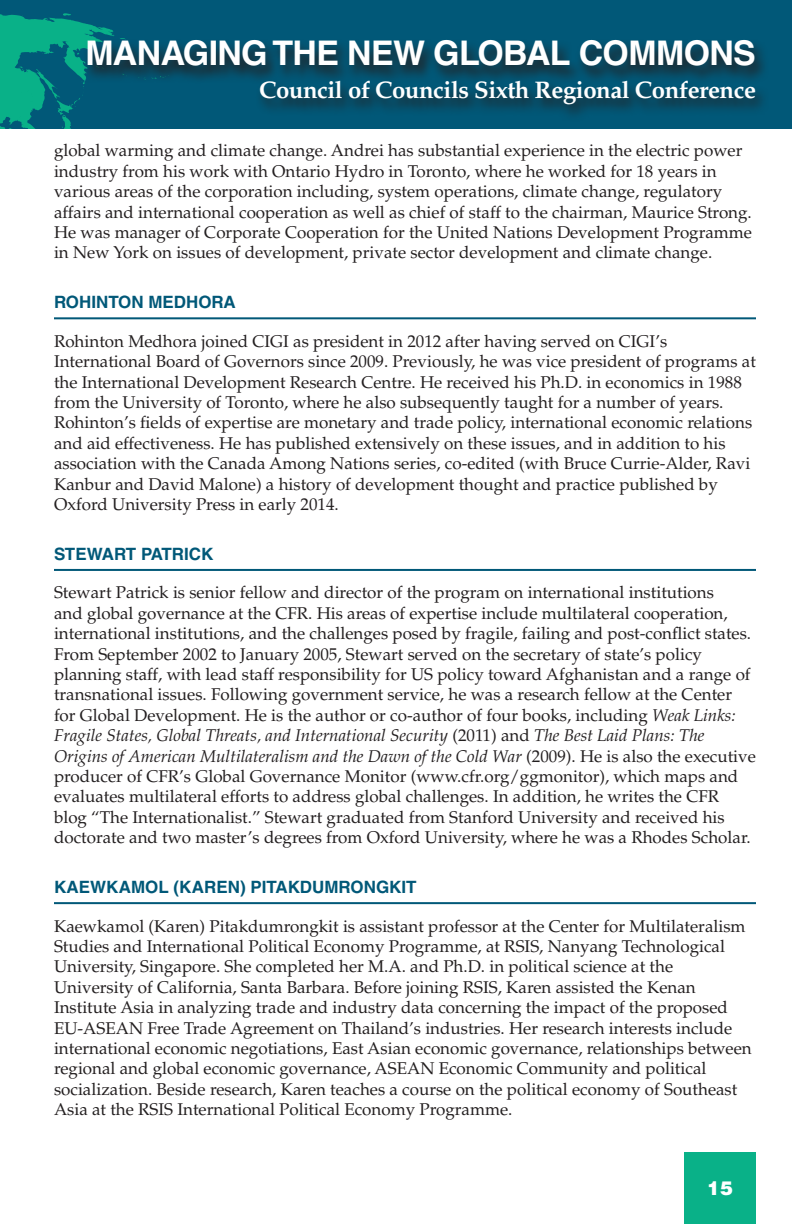
<style>
.page{position:relative;width:792px;height:1224px;background:#fff}
.page>*{position:absolute;margin:0;border:0;box-sizing:border-box;transform-origin:0 0}
.t1{font:700 34px "Helvetica LT Std";letter-spacing:-.02em;color:#fff}
.t2{font:700 24px "Palatino LT Std";letter-spacing:-.02em;color:#fff}
.t3{font:900 19.2px "Helvetica LT Std";color:#fff}
.t4{font:17px/20.4px "Palatino LT Std";color:#231f20}
.Heading_2{font:700 17px "Helvetica LT Std";color:#015878}
.s1{font-style:italic}
</style>
<div class="page">
<div style="left:0;top:0;width:792px;height:128px;background:#015878"></div>
<div style="left:684px;top:1152px;width:72px;height:72px;background:#09b188"></div>
<svg style="left:0;top:13px;width:115px;height:115px"></svg>
<svg style="left:82px;top:38px;width:682px;height:85px"></svg>
<hr style="left:54px;top:317px;width:702px;height:2px;background:#015878">
<hr style="left:54px;top:569px;width:702px;height:2px;background:#015878">
<hr style="left:54px;top:902px;width:702px;height:2px;background:#015878">
<h1 class="t1" style="left:85px;top:33px;width:672px">MANAGING THE NEW GLOBAL COMMONS</h1>
<h2 class="t2" style="left:259px;top:76px;width:498px">Council of Councils Sixth Regional Conference</h2>
<p class="t4" style="left:54px;top:141px;width:700px">global warming and climate change. Andrei has substantial experience in the electric power industry from his work with Ontario Hydro in Toronto, where he worked for 18 years in various areas of the corporation including, system operations, climate change, regulatory affairs and international cooperation as well as chief of staff to the chairman, Maurice Strong.<br>He was manager of Corporate Cooperation for the United Nations Development Programme in New York on issues of development, private sector development and climate change.</p>
<p class="Heading_2" style="left:54px;top:292px;width:183px">ROHINTON MEDHORA</p>
<p class="t4" style="left:54px;top:331px;width:703px">Rohinton Medhora joined CIGI as president in 2012 after having served on CIGI’s International Board of Governors since 2009. Previously, he was vice president of programs at the International Development Research Centre. He received his Ph.D. in economics in 1988 from the University of Toronto, where he also subsequently taught for a number of years.<br>Rohinton’s fields of expertise are monetary and trade policy, international economic relations and aid effectiveness. He has published extensively on these issues, and in addition to his association with the Canada Among Nations series, co-edited (with Bruce Currie-Alder, Ravi Kanbur and David Malone) a history of development thought and practice published by Oxford University Press in early 2014.</p>
<p class="Heading_2" style="left:54px;top:544px;width:161px">STEWART PATRICK</p>
<p class="t4" style="left:54px;top:583px;width:703px">Stewart Patrick is senior fellow and director of the program on international institutions<br>and global governance at the CFR. His areas of expertise include multilateral cooperation, international institutions, and the challenges posed by fragile, failing and post-conflict states.<br>From September 2002 to January 2005, Stewart served on the secretary of state’s policy planning staff, with lead staff responsibility for US policy toward Afghanistan and a range of transnational issues. Following government service, he was a research fellow at the Center for Global Development. He is the author or co-author of four books, including <span class="s1">Weak Links:<br>Fragile States, Global Threats, and International Security</span> (2011) and <span class="s1">The Best Laid Plans: The Origins of American Multilateralism and the Dawn of the Cold War</span> (2009). He is also the executive producer of CFR’s Global Governance Monitor (www.cfr.org/ggmonitor), which maps and evaluates multilateral efforts to address global challenges. In addition, he writes the CFR blog “The Internationalist.” Stewart graduated from Stanford University and received his doctorate and two master’s degrees from Oxford University, where he was a Rhodes Scholar.</p>
<p class="Heading_2" style="left:54px;top:877px;width:364px">KAEWKAMOL (KAREN) PITAKDUMRONGKIT</p>
<p class="t4" style="left:54px;top:916px;width:699px">Kaewkamol (Karen) Pitakdumrongkit is assistant professor at the Center for Multilateralism Studies and International Political Economy Programme, at RSIS, Nanyang Technological University, Singapore. She completed her M.A. and Ph.D. in political science at the University of California, Santa Barbara. Before joining RSIS, Karen assisted the Kenan Institute Asia in analyzing trade and industry data concerning the impact of the proposed EU-ASEAN Free Trade Agreement on Thailand’s industries. Her research interests include international economic negotiations, East Asian economic governance, relationships between regional and global economic governance, ASEAN Economic Community and political socialization. Beside research, Karen teaches a course on the political economy of Southeast Asia at the RSIS International Political Economy Programme.</p>
<p class="t3" style="left:707px;top:1175px;width:27px">15</p>
</div>
